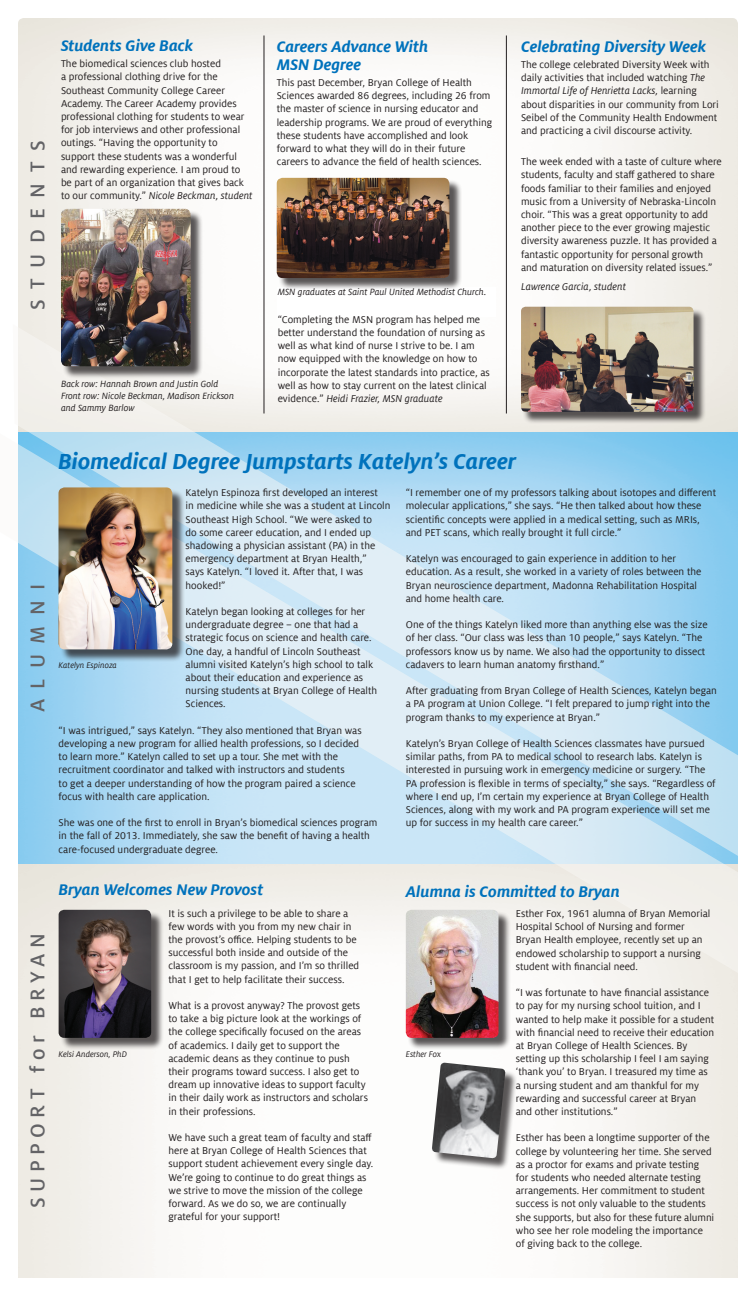
<style>
.page{position:relative;width:756px;height:1296px;background:#fff}
.page>*{position:absolute;margin:0;border:0;box-sizing:border-box;transform-origin:0 0}
.t1{font:italic 700 24px "Milo Offc";color:#0072bc}
.t2{font:500 22px "Milo Offc";letter-spacing:.25em;color:#636366}
.t3{font:500 22px "Milo Offc";letter-spacing:.48em;color:#636366}
.t4{font:500 22px "Milo Offc";letter-spacing:.355em;color:#636366}
.t5{font:italic 700 17px/18px "Milo Offc";color:#0072bc}
.t6{font:11px/13.2px "Milo Offc";color:#231f20}
.t7{font:italic 11px "Milo Offc";color:#231f20}
.t8{font:italic 10px/12px "Milo Offc";color:#231f20}
.t9{font:italic 9px "Milo Offc";color:#231f20}
.s1{font-style:italic}
</style>
<div class="page">
<svg style="left:18px;top:324px;width:720px;height:83px"></svg>
<svg style="left:18px;top:407px;width:720px;height:569px;background:#c8e3f1"></svg>
<hr style="left:264px;top:36px;width:1px;height:378px;background:#231f20">
<hr style="left:506px;top:36px;width:1px;height:378px;background:#231f20">
<div style="left:63px;top:210px;width:140px;height:169px;background:#231f20;opacity:.75"></div>
<img style="left:61px;top:209px;width:130px;height:157px">
<div style="left:60px;top:911px;width:104px;height:139px;background:#231f20;opacity:.75"></div>
<img style="left:59px;top:910px;width:92px;height:128px">
<div style="left:278px;top:179px;width:184px;height:112px;background:#231f20;opacity:.75"></div>
<img style="left:277px;top:178px;width:172px;height:100px">
<div style="left:523px;top:308px;width:183px;height:116px;background:#231f20;opacity:.75"></div>
<img style="left:521px;top:307px;width:173px;height:105px">
<div style="left:60px;top:489px;width:125px;height:173px;background:#231f20;opacity:.75"></div>
<img style="left:58px;top:487px;width:114px;height:162px">
<div style="left:407px;top:911px;width:104px;height:139px;background:#231f20;opacity:.75"></div>
<img style="left:406px;top:910px;width:93px;height:128px">
<div style="left:434px;top:1065px;width:84px;height:105px;background:#231f20;opacity:.75"></div>
<img style="left:432px;top:1063px;width:73px;height:96px">
<h2 class="t3" style="left:26px;top:310px;width:171px;rotate:-90deg">STUDENTS</h2>
<h3 class="t5" style="left:61px;top:37px;width:134px">Students Give Back</h3>
<p class="t6" style="left:61px;top:57px;width:193px">The biomedical sciences club hosted<br>a professional clothing drive for the Southeast Community College Career Academy. The Career Academy provides professional clothing for students to wear for job interviews and other professional outings. “Having the opportunity to support these students was a wonderful and rewarding experience. I am proud to be part of an organization that gives back to our community.” <span class="s1">Nicole Beckman, student</span></p>
<p class="t8" style="left:61px;top:378px;width:175px">Back row: Hannah Brown and Justin Gold<br>Front row: Nicole Beckman, Madison Erickson and Sammy Barlow</p>
<h3 class="t5" style="left:277px;top:38px;width:153px">Careers Advance With<br>MSN Degree</h3>
<p class="t6" style="left:277px;top:76px;width:217px">This past December, Bryan College of Health Sciences awarded 86 degrees, including 26 from the master of science in nursing educator and leadership programs. We are proud of everything these students have accomplished and look forward to what they will do in their future careers to advance the field of health sciences.</p>
<p class="t8" style="left:278px;top:286px;width:210px">MSN graduates at Saint Paul United Methodist Church.</p>
<p class="t6" style="left:278px;top:313px;width:214px">“Completing the MSN program has helped me better understand the foundation of nursing as well as what kind of nurse I strive to be. I am now equipped with the knowledge on how to incorporate the latest standards into practice, as well as how to stay current on the latest clinical evidence.” <span class="s1">Heidi Frazier, MSN graduate</span></p>
<h3 class="t5" style="left:521px;top:38px;width:186px">Celebrating Diversity Week</h3>
<p class="t6" style="left:521px;top:58px;width:199px">The college celebrated Diversity Week with daily activities that included watching <span class="s1">The Immortal Life of Henrietta Lacks,</span> learning about disparities in our community from Lori Seibel of the Community Health Endowment and practicing a civil discourse activity.</p>
<p class="t6" style="left:521px;top:155px;width:202px">The week ended with a taste of culture where students, faculty and staff gathered to share foods familiar to their families and enjoyed music from a University of Nebraska-Lincoln choir. “This was a great opportunity to add another piece to the ever growing majestic diversity awareness puzzle. It has provided a fantastic opportunity for personal growth and maturation on diversity related issues.”</p>
<p class="t7" style="left:521px;top:281px;width:107px">Lawrence Garcia, student</p>
<h2 class="t4" style="left:26px;top:712px;width:130px;rotate:-90deg">ALUMNI</h2>
<h2 class="t2" style="left:26px;top:1208px;width:276px;rotate:-90deg">SUPPORT for BRYAN</h2>
<h1 class="t1" style="left:58px;top:448px;width:460px">Biomedical Degree Jumpstarts Katelyn’s Career</h1>
<p class="t6" style="left:186px;top:486px;width:206px">Katelyn Espinoza first developed an interest<br>in medicine while she was a student at Lincoln Southeast High School. “We were asked to<br>do some career education, and I ended up shadowing a physician assistant (PA) in the emergency department at Bryan Health,”<br>says Katelyn. “I loved it. After that, I was hooked!”</p>
<p class="t6" style="left:186px;top:605px;width:193px">Katelyn began looking at colleges for her undergraduate degree – one that had a strategic focus on science and health care.<br>One day, a handful of Lincoln Southeast alumni visited Katelyn’s high school to talk about their education and experience as nursing students at Bryan College of Health Sciences.</p>
<p class="t6" style="left:59px;top:724px;width:305px">“I was intrigued,” says Katelyn. “They also mentioned that Bryan was developing a new program for allied health professions, so I decided to learn more.” Katelyn called to set up a tour. She met with the recruitment coordinator and talked with instructors and students<br>to get a deeper understanding of how the program paired a science focus with health care application.</p>
<p class="t6" style="left:59px;top:816px;width:320px">She was one of the first to enroll in Bryan’s biomedical sciences program in the fall of 2013. Immediately, she saw the benefit of having a health care-focused undergraduate degree.</p>
<p class="t9" style="left:59px;top:661px;width:60px">Katelyn Espinoza</p>
<p class="t6" style="left:406px;top:486px;width:312px">“I remember one of my professors talking about isotopes and different molecular applications,” she says. “He then talked about how these scientific concepts were applied in a medical setting, such as MRIs, and PET scans, which really brought it full circle.”</p>
<p class="t6" style="left:406px;top:552px;width:297px">Katelyn was encouraged to gain experience in addition to her education. As a result, she worked in a variety of roles between the Bryan neuroscience department, Madonna Rehabilitation Hospital and home health care.</p>
<p class="t6" style="left:406px;top:618px;width:303px">One of the things Katelyn liked more than anything else was the size of her class. “Our class was less than 10 people,” says Katelyn. “The professors know us by name. We also had the opportunity to dissect cadavers to learn human anatomy firsthand.”</p>
<p class="t6" style="left:406px;top:684px;width:313px">After graduating from Bryan College of Health Sciences, Katelyn began a PA program at Union College. “I felt prepared to jump right into the program thanks to my experience at Bryan.”</p>
<p class="t6" style="left:406px;top:737px;width:311px">Katelyn’s Bryan College of Health Sciences classmates have pursued similar paths, from PA to medical school to research labs. Katelyn is interested in pursuing work in emergency medicine or surgery. “The PA profession is flexible in terms of specialty,” she says. “Regardless of where I end up, I’m certain my experience at Bryan College of Health Sciences, along with my work and PA program experience will set me up for success in my health care career.”</p>
<h3 class="t5" style="left:58px;top:881px;width:206px">Bryan Welcomes New Provost</h3>
<p class="t6" style="left:168px;top:907px;width:192px">It is such a privilege to be able to share a few words with you from my new chair in the provost’s office. Helping students to be successful both inside and outside of the classroom is my passion, and I’m so thrilled that I get to help facilitate their success.</p>
<p class="t6" style="left:168px;top:999px;width:201px">What is a provost anyway? The provost gets to take a big picture look at the workings of the college specifically focused on the areas of academics. I daily get to support the academic deans as they continue to push their programs toward success. I also get to dream up innovative ideas to support faculty in their daily work as instructors and scholars in their professions.</p>
<p class="t6" style="left:168px;top:1131px;width:206px">We have such a great team of faculty and staff here at Bryan College of Health Sciences that support student achievement every single day.<br>We’re going to continue to do great things as we strive to move the mission of the college forward. As we do so, we are continually grateful for your support!</p>
<p class="t9" style="left:59px;top:1049px;width:70px">Kelsi Anderson, PhD</p>
<h3 class="t5" style="left:406px;top:882px;width:216px">Alumna is Committed to Bryan</h3>
<p class="t6" style="left:516px;top:907px;width:196px">Esther Fox, 1961 alumna of Bryan Memorial Hospital School of Nursing and former Bryan Health employee, recently set up an endowed scholarship to support a nursing student with financial need.</p>
<p class="t6" style="left:516px;top:986px;width:200px">“I was fortunate to have financial assistance to pay for my nursing school tuition, and I wanted to help make it possible for a student with financial need to receive their education at Bryan College of Health Sciences. By setting up this scholarship I feel I am saying ‘thank you’ to Bryan. I treasured my time as a nursing student and am thankful for my rewarding and successful career at Bryan and other institutions.”</p>
<p class="t6" style="left:516px;top:1131px;width:200px">Esther has been a longtime supporter of the college by volunteering her time. She served as a proctor for exams and private testing for students who needed alternate testing arrangements. Her commitment to student success is not only valuable to the students she supports, but also for these future alumni who see her role modeling the importance of giving back to the college.</p>
<p class="t9" style="left:406px;top:1049px;width:37px">Esther Fox</p>
</div>
